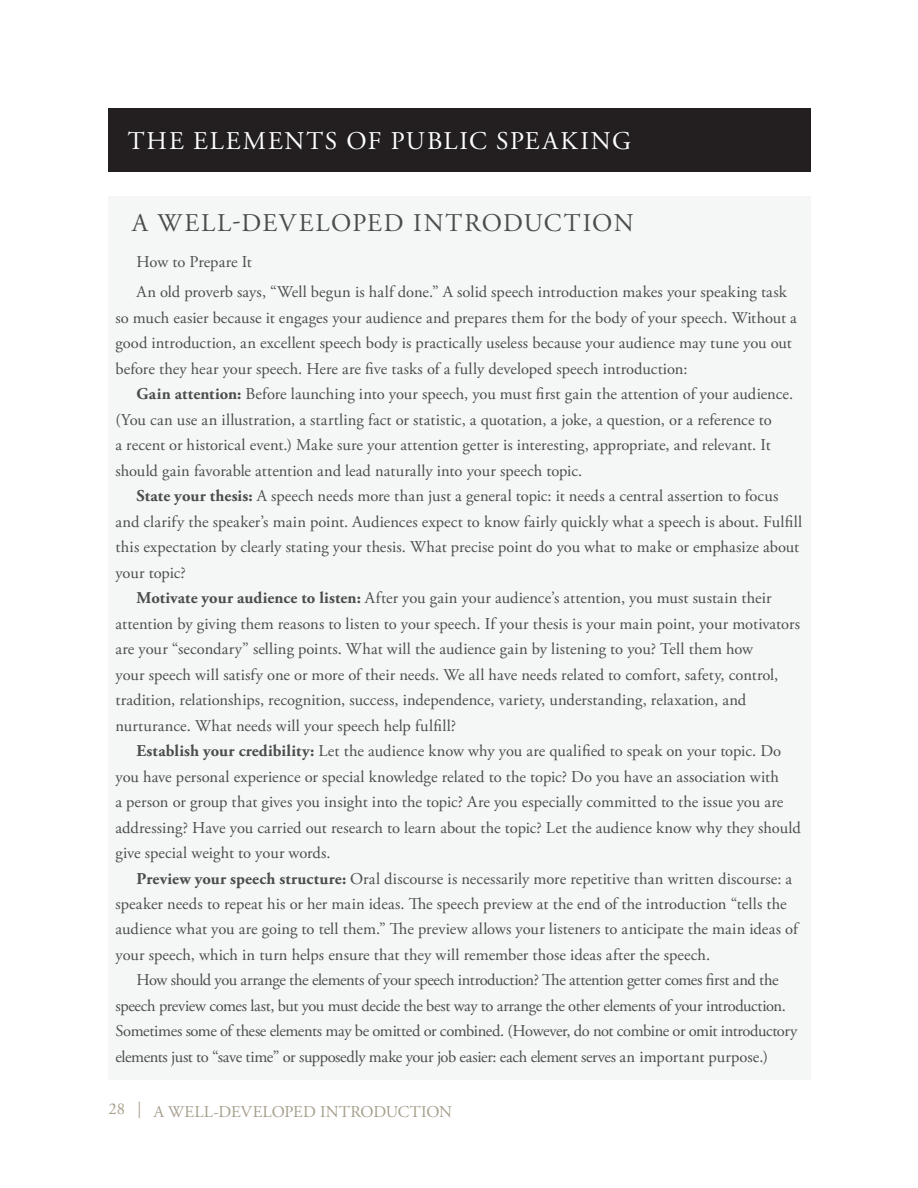
<style>
.page{position:relative;width:918px;height:1188px;background:#fff}
.page>*{position:absolute;margin:0;border:0;box-sizing:border-box;transform-origin:0 0}
.t1{font:25.5px "Adobe Garamond Pro";letter-spacing:.075em;color:#fff}
.t2{font:25.5px "Adobe Garamond Pro";letter-spacing:.07em;color:#4c4c4e}
.t3{font:16.5px/25.5px "Adobe Garamond Pro";color:#4c4c4e}
.t4{font:16.5px "Adobe Garamond Pro";letter-spacing:-.025em;color:#4c4c4e}
.t5{font:16.5px "Adobe Garamond Pro";letter-spacing:-.03em;color:#4c4c4e}
.t6{font:16.5px "Adobe Garamond Pro";letter-spacing:.01em;color:#a69e8c}
.s1{font-weight:700}
</style>
<div class="page">
<div style="left:108px;top:196px;width:702px;height:884px;background:#f5f6f6"></div>
<div style="left:108px;top:108px;width:702px;height:63px;background:#231f20"></div>
<h1 class="t1" style="left:128px;top:131px;width:505px">THE ELEMENTS OF PUBLIC SPEAKING</h1>
<h1 class="t2" style="left:132px;top:213px;width:503px">A WELL-DEVELOPED INTRODUCTION</h1>
<p class="t3" style="left:137px;top:248px;width:652px;line-height:30px">How to Prepare It<br>An old proverb says, “Well begun is half done.” A solid speech introduction makes your speaking task</p>
<p class="t3" style="left:116px;top:306px;width:683px">so much easier because it engages your audience and prepares them for the body of your speech. Without a good introduction, an excellent speech body is practically useless because your audience may tune you out before they hear your speech. Here are five tasks of a fully developed speech introduction:</p>
<p class="t3" style="left:115px;top:383px;width:679px;text-indent:21px"><span class="s1">Gain attention:</span> Before launching into your speech, you must first gain the attention of your audience. (You can use an illustration, a startling fact or statistic, a quotation, a joke, a question, or a reference to<br>a recent or historical event.) Make sure your attention getter is interesting, appropriate, and relevant. It should gain favorable attention and lead naturally into your speech topic.</p>
<p class="t3" style="left:137px;top:484px;width:643px"><span class="s1">State your thesis:</span> A speech needs more than just a general topic: it needs a central assertion to focus</p>
<p class="t3" style="left:115px;top:510px;width:688px">and clarify the speaker’s main point. Audiences expect to know fairly quickly what a speech is about. Fulfill</p>
<p class="t3" style="left:115px;top:535px;width:685px">this expectation by clearly stating your thesis. What precise point do you what to make or emphasize about</p>
<p class="t3" style="left:115px;top:561px;width:72px">your topic?</p>
<p class="t3" style="left:137px;top:586px;width:637px"><span class="s1">Motivate your audience to listen:</span> After you gain your audience’s attention, you must sustain their</p>
<p class="t3" style="left:115px;top:612px;width:686px">attention by giving them reasons to listen to your speech. If your thesis is your main point, your motivators</p>
<p class="t3" style="left:115px;top:637px;width:639px">are your “secondary” selling points. What will the audience gain by listening to you? Tell them how</p>
<p class="t3" style="left:115px;top:663px;width:664px">your speech will satisfy one or more of their needs. We all have needs related to comfort, safety, control,</p>
<p class="t3" style="left:115px;top:688px;width:632px">tradition, relationships, recognition, success, independence, variety, understanding, relaxation, and</p>
<p class="t3" style="left:115px;top:714px;width:342px">nurturance. What needs will your speech help fulfill?</p>
<p class="t3" style="left:137px;top:739px;width:646px"><span class="s1">Establish your credibility:</span> Let the audience know why you are qualified to speak on your topic. Do</p>
<p class="t3" style="left:115px;top:765px;width:665px">you have personal experience or special knowledge related to the topic? Do you have an association with</p>
<p class="t3" style="left:115px;top:790px;width:669px">a person or group that gives you insight into the topic? Are you especially committed to the issue you are</p>
<p class="t3" style="left:115px;top:816px;width:687px">addressing? Have you carried out research to learn about the topic? Let the audience know why they should</p>
<p class="t3" style="left:115px;top:841px;width:217px">give special weight to your words.</p>
<p class="t3" style="left:137px;top:867px;width:657px"><span class="s1">Preview your speech structure:</span> Oral discourse is necessarily more repetitive than written discourse: a</p>
<p class="t3" style="left:116px;top:892px;width:673px">speaker needs to repeat his or her main ideas. The speech preview at the end of the introduction “tells the</p>
<p class="t3" style="left:116px;top:918px;width:684px">audience what you are going to tell them.” The preview allows your listeners to anticipate the main ideas of</p>
<p class="t3" style="left:116px;top:943px;width:596px">your speech, which in turn helps ensure that they will remember those ideas after the speech.</p>
<p class="t4" style="left:137px;top:974px;width:644px">How should you arrange the elements of your speech introduction? The attention getter comes first and the</p>
<p class="t4" style="left:116px;top:999px;width:672px">speech preview comes last, but you must decide the best way to arrange the other elements of your introduction.</p>
<p class="t5" style="left:116px;top:1025px;width:683px">Sometimes some of these elements may be omitted or combined. (However, do not combine or omit introductory</p>
<p class="t4" style="left:116px;top:1050px;width:654px">elements just to “save time” or supposedly make your job easier: each element serves an important purpose.)</p>
<p class="t6" style="left:108px;top:1106px;width:345px"><sup>28</sup> <sup>|</sup> A WELL-DEVELOPED INTRODUCTION</p>
</div>
